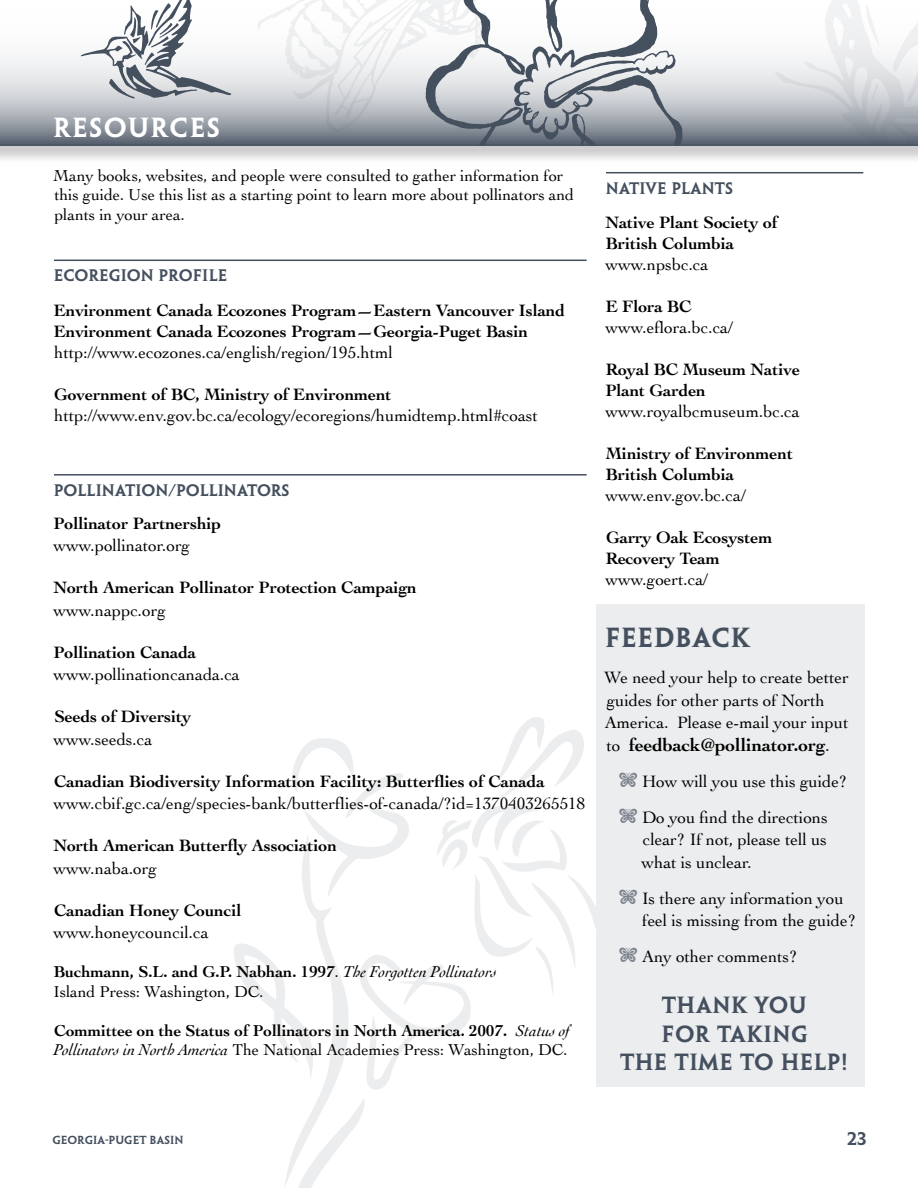
<style>
.page{position:relative;width:918px;height:1188px;background:#fff}
.page>*{position:absolute;margin:0;border:0;box-sizing:border-box;transform-origin:0 0}
.t1{font:24.75px "Penumbra MM 585 1000";letter-spacing:.05em;color:#fff}
.t2{font:24.75px "Penumbra MM 585 1000";letter-spacing:.02em;color:#45505f}
.t3{font:21px/28.5px "Penumbra MM 585 1000";letter-spacing:.02em;color:#45505f;text-align:center}
.t4{font:700 18.75px "Cochin";letter-spacing:-.005em;color:#000}
.t5{font:17.25px/22.5px "Cochin";letter-spacing:-.005em;color:#000}
.t6{font:700 17.25px/21px "Cochin";letter-spacing:-.005em;color:#000}
.t7{font:700 16.5px/19.5px "Cochin";letter-spacing:-.005em;color:#000}
.t8{font:16.5px/19.5px "Cochin";letter-spacing:-.005em;color:#000}
.t9{font:16.5px "Penumbra MM 585 1000";color:#45505f}
.t10{font:15px "Penumbra MM 585 1000";color:#45505f}
.t11{font:10.5px "Penumbra MM 585 1000";letter-spacing:-.005em;color:#45505f}
.s1{font-weight:400}
.s2{font-weight:400;font-style:italic}
.s3{font-weight:400;font-size:17.25px}
.s4{color:#7d848f}
</style>
<div class="page">
<div style="left:0;top:0;width:918px;height:164px;background:#000;opacity:.2"></div>
<svg style="left:0;top:0;width:918px;height:146px"></svg>
<svg style="left:248px;top:0;width:435px;height:145px"></svg>
<svg style="left:80px;top:0;width:151px;height:99px"></svg>
<svg style="left:234px;top:717px;width:362px;height:471px"></svg>
<svg style="left:775px;top:0;width:143px;height:145px"></svg>
<div style="left:596px;top:604px;width:269px;height:483px;background:#ecedef"></div>
<hr style="left:54px;top:260px;width:533px;height:1px;background:#45505f">
<hr style="left:54px;top:474px;width:533px;height:2px;background:#45505f">
<hr style="left:606px;top:172px;width:257px;height:1px;background:#45505f">
<h1 class="t1" style="left:53px;top:113px;width:169px">RESOURCES</h1>
<p class="t8" style="left:53px;top:165px;width:522px">Many books, websites, and people were consulted to gather information for this guide. Use this list as a starting point to learn more about pollinators and plants in your area.</p>
<p class="t10" style="left:54px;top:267px;width:175px">ECOREGION PROFILE</p>
<p class="t6" style="left:54px;top:299px;width:513px">Environment Canada Ecozones Program—Eastern Vancouver Island<br>Environment Canada Ecozones Program—Georgia-Puget Basin</p>
<p class="t5" style="left:54px;top:340px;width:340px">http://www.ecozones.ca/english/region/195.html</p>
<p class="t6" style="left:54px;top:383px;width:339px">Government of BC, Ministry of Environment</p>
<p class="t5" style="left:54px;top:403px;width:485px">http://www.env.gov.bc.ca/ecology/ecoregions/humidtemp.html#coast</p>
<p class="t10" style="left:54px;top:482px;width:237px">POLLINATION/POLLINATORS</p>
<p class="t6" style="left:53px;top:512px;width:169px">Pollinator Partnership</p>
<p class="t5" style="left:53px;top:534px;width:138px">www.pollinator.org</p>
<p class="t6" style="left:53px;top:576px;width:365px">North American Pollinator Protection Campaign</p>
<p class="t5" style="left:53px;top:598px;width:114px">www.nappc.org</p>
<p class="t6" style="left:53px;top:641px;width:144px">Pollination Canada</p>
<p class="t5" style="left:53px;top:663px;width:188px">www.pollinationcanada.ca</p>
<p class="t6" style="left:54px;top:705px;width:139px">Seeds of Diversity</p>
<p class="t5" style="left:53px;top:727px;width:100px">www.seeds.ca</p>
<p class="t6" style="left:54px;top:770px;width:492px">Canadian Biodiversity Information Facility: Butterflies of Canada</p>
<p class="t5" style="left:53px;top:792px;width:534px">www.cbif.gc.ca/eng/species-bank/butterflies-of-canada/?id=1370403265518</p>
<p class="t6" style="left:53px;top:834px;width:285px">North American Butterfly Association</p>
<p class="t5" style="left:53px;top:856px;width:105px">www.naba.org</p>
<p class="t6" style="left:54px;top:899px;width:189px">Canadian Honey Council</p>
<p class="t5" style="left:53px;top:921px;width:157px">www.honeycouncil.ca</p>
<p class="t7" style="left:53px;top:961px;width:445px">Buchmann, S.L. and G.P. Nabhan. 1997<span class="s1">.</span> <span class="s2">The Forgotten Pollinators<br></span><span class="s1">Island Press: Washington, DC.</span></p>
<p class="t7" style="left:53px;top:1020px;width:518px">Committee on the Status of Pollinators in North America. 2007. <span class="s2">Status of<br>Pollinators in North America</span> <span class="s1">The National Academies Press: Washington, DC.</span></p>
<p class="t10" style="left:606px;top:179px;width:129px">NATIVE PLANTS</p>
<p class="t6" style="left:605px;top:211px;width:174px">Native Plant Society of<br>British Columbia</p>
<p class="t5" style="left:605px;top:253px;width:105px">www.npsbc.ca</p>
<p class="t6" style="left:606px;top:295px;width:87px">E Flora BC</p>
<p class="t5" style="left:605px;top:316px;width:129px">www.eflora.bc.ca/</p>
<p class="t6" style="left:605px;top:358px;width:196px">Royal BC Museum Native<br>Plant Garden</p>
<p class="t5" style="left:605px;top:400px;width:196px">www.royalbcmuseum.bc.ca</p>
<p class="t6" style="left:606px;top:442px;width:189px">Ministry of Environment<br>British Columbia</p>
<p class="t5" style="left:605px;top:484px;width:142px">www.env.gov.bc.ca/</p>
<p class="t6" style="left:606px;top:526px;width:168px">Garry Oak Ecosystem<br>Recovery Team</p>
<p class="t5" style="left:605px;top:568px;width:104px">www.goert.ca/</p>
<h1 class="t2" style="left:605px;top:624px;width:147px">FEEDBACK</h1>
<p class="t5" style="left:604px;top:666px;width:246px">We need your help to create better guides for other parts of North<br>America. Please e-mail your input</p>
<p class="t4" style="left:606px;top:732px;width:225px"><span class="s3">to</span> feedback@pollinator.org<span class="s3">.</span></p>
<p class="t5" style="left:619px;top:769px;width:230px"><span class="s4">■</span> How will you use this guide?</p>
<p class="t5" style="left:641px;top:805px;width:188px;text-align:justify;text-indent:-23px"><span class="s4">■</span> Do you find the directions clear? If not, please tell us what is unclear.</p>
<p class="t5" style="left:642px;top:886px;width:216px;text-indent:-24px"><span class="s4">■</span> Is there any information you feel is missing from the guide?</p>
<p class="t5" style="left:619px;top:945px;width:181px"><span class="s4">■</span> Any other comments?</p>
<p class="t3" style="left:620px;top:991px;width:228px">THANK YOU<br>FOR TAKING<br>THE TIME TO HELP!</p>
<p class="t11" style="left:52px;top:1134px;width:133px">GEORGIA-PUGET BASIN</p>
<p class="t9" style="left:847px;top:1129px;width:21px">23</p>
</div>
